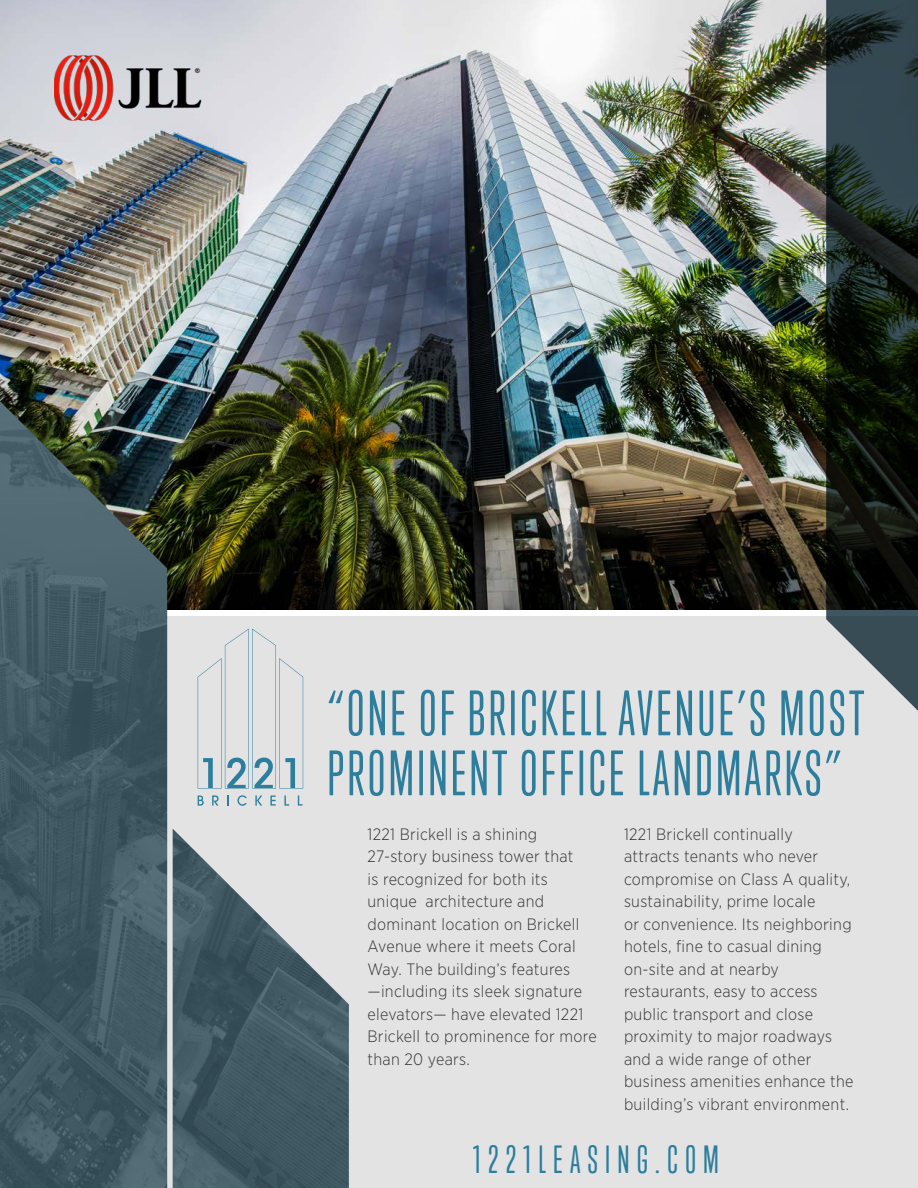
<style>
.page{position:relative;width:918px;height:1188px;background:#fff}
.page>*{position:absolute;margin:0;border:0;box-sizing:border-box;transform-origin:0 0}
.t1{font:58.5px/60px "Trump Soft Pro";letter-spacing:.05em;color:#328eb0}
.t2{font:36px "Trump Soft Pro";letter-spacing:.2em;color:#328eb0}
.t3{font:300 16.5px/22.5px "Gotham Narrow";letter-spacing:.02em;color:#3c3c3b}
</style>
<div class="page">
<div style="left:0;top:616px;width:918px;height:572px;background:#e3e3e3"></div>
<img style="left:0;top:0;width:826px;height:610px">
<svg style="left:826px;top:0;width:92px;height:711px;background:#293432"></svg>
<img style="left:0;top:401px;width:349px;height:787px">
<svg style="left:212px;top:795px;width:7px;height:11px"></svg>
<svg style="left:298px;top:795px;width:5px;height:11px"></svg>
<svg style="left:198px;top:795px;width:6px;height:11px"></svg>
<svg style="left:284px;top:795px;width:5px;height:11px"></svg>
<svg style="left:255px;top:795px;width:7px;height:11px"></svg>
<svg style="left:270px;top:795px;width:6px;height:11px"></svg>
<svg style="left:237px;top:795px;width:10px;height:11px"></svg>
<svg style="left:198px;top:629px;width:105px;height:160px"></svg>
<img style="left:54px;top:54px;width:162px;height:72px">
<h1 class="t1" style="left:327px;top:684px;width:539px">“ONE OF BRICKELL AVENUE’S MOST<br>PROMINENT OFFICE LANDMARKS”</h1>
<p class="t3" style="left:368px;top:822px;width:231px">1221 Brickell is a shining<br>27-story business tower that<br>is recognized for both its unique architecture and dominant location on Brickell<br>Avenue where it meets Coral<br>Way. The building’s features —including its sleek signature elevators— have elevated 1221<br>Brickell to prominence for more than 20 years.</p>
<p class="t3" style="left:624px;top:822px;width:231px">1221 Brickell continually<br>attracts tenants who never compromise on Class A quality, sustainability, prime locale<br>or convenience. Its neighboring hotels, fine to casual dining on-site and at nearby restaurants, easy to access public transport and close proximity to major roadways and a wide range of other business amenities enhance the building’s vibrant environment.</p>
<h2 class="t2" style="left:473px;top:1139px;width:247px">1221LEASING.COM</h2>
</div>
